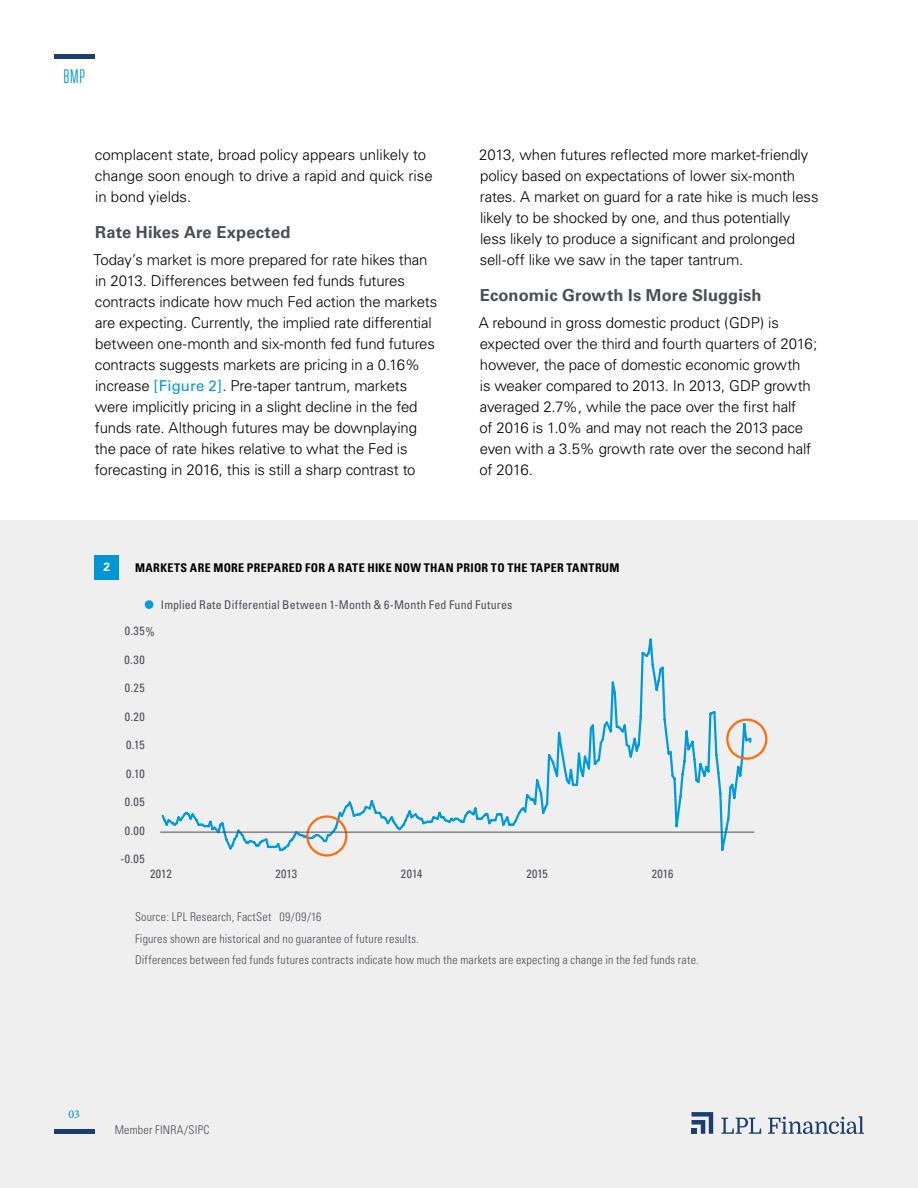
<style>
.page{position:relative;width:918px;height:1188px;background:#fff}
.page>*{position:absolute;margin:0;border:0;box-sizing:border-box;transform-origin:0 0}
.t1{font:19.5px "Tungsten Narrow";color:#0098d8}
.t2{font:700 16.5px "Univers";letter-spacing:.01em;color:#4b4f54}
.t3{font:300 15px/21px "Univers";letter-spacing:-.01em;color:#000}
.t4{font:300 condensed 12px/21.8px "Univers";letter-spacing:.02em;color:#4b4f54}
.t5{font:condensed 12px "Univers";letter-spacing:.015em;color:#4b4f54}
.t6{font:700 condensed 12px "Univers";letter-spacing:.03em;color:#000}
.t7{font:500 12px "Minion Pro";color:#0098d8}
.t8{font:700 12px "Univers";color:#fff}
.s1{font-weight:400;color:#0098d8}
</style>
<div class="page">
<div style="left:0;top:1080px;width:918px;height:108px;background:#efeff0"></div>
<hr style="left:54px;top:1130px;width:40px;height:4px;background:#1b3e6f">
<hr style="left:54px;top:54px;width:40px;height:4px;background:#1b3e6f">
<svg style="left:692px;top:1112px;width:21px;height:22px"></svg>
<svg style="left:721px;top:1118px;width:40px;height:16px"></svg>
<svg style="left:768px;top:1116px;width:96px;height:18px"></svg>
<div style="left:0;top:521px;width:918px;height:568px;background:#efeff0"></div>
<div style="left:94px;top:555px;width:25px;height:25px;background:#0096d6"></div>
<div style="left:145px;top:600px;width:8px;height:9px;background:#009bde;border-radius:50%"></div>
<svg style="left:160px;top:638px;width:593px;height:215px"></svg>
<div style="left:306px;top:815px;width:41px;height:42px;border:2px solid #ff6c0c;border-radius:50%"></div>
<div style="left:726px;top:719px;width:41px;height:41px;border:2px solid #ff6c0c;border-radius:50%"></div>
<hr style="left:160px;top:832px;width:594px;height:1px;background:#4b4f54">
<h1 class="t1" style="left:63px;top:67px;width:23px">BMP</h1>
<p class="t3" style="left:95px;top:145px;width:339px">complacent state, broad policy appears unlikely to change soon enough to drive a rapid and quick rise in bond yields.</p>
<p class="t2" style="left:95px;top:222px;width:197px">Rate Hikes Are Expected</p>
<p class="t3" style="left:93px;top:250px;width:345px">Today’s market is more prepared for rate hikes than in 2013. Differences between fed funds futures contracts indicate how much Fed action the markets are expecting. Currently, the implied rate differential between one-month and six-month fed fund futures contracts suggests markets are pricing in a 0.16% increase <span class="s1">[Figure 2]</span>. Pre-taper tantrum, markets were implicitly pricing in a slight decline in the fed funds rate. Although futures may be downplaying the pace of rate hikes relative to what the Fed is forecasting in 2016, this is still a sharp contrast to</p>
<p class="t3" style="left:479px;top:145px;width:341px">2013, when futures reflected more market-friendly policy based on expectations of lower six-month rates. A market on guard for a rate hike is much less likely to be shocked by one, and thus potentially less likely to produce a significant and prolonged sell-off like we saw in the taper tantrum.</p>
<p class="t2" style="left:480px;top:285px;width:283px">Economic Growth Is More Sluggish</p>
<p class="t3" style="left:479px;top:313px;width:340px">A rebound in gross domestic product (GDP) is expected over the third and fourth quarters of 2016; however, the pace of domestic economic growth<br>is weaker compared to 2013. In 2013, GDP growth averaged 2.7%, while the pace over the first half<br>of 2016 is 1.0% and may not reach the 2013 pace even with a 3.5% growth rate over the second half of 2016.</p>
<p class="t8" style="left:103px;top:560px;width:8px">2</p>
<p class="t6" style="left:135px;top:561px;width:486px">MARKETS ARE MORE PREPARED FOR A RATE HIKE NOW THAN PRIOR TO THE TAPER TANTRUM</p>
<p class="t5" style="left:161px;top:597px;width:353px">Implied Rate Differential Between 1-Month &amp; 6-Month Fed Fund Futures</p>
<p class="t5" style="left:125px;top:623px;width:32px">0.35%</p>
<p class="t5" style="left:125px;top:652px;width:22px">0.30</p>
<p class="t5" style="left:125px;top:680px;width:22px">0.25</p>
<p class="t5" style="left:125px;top:709px;width:21px">0.20</p>
<p class="t5" style="left:126px;top:737px;width:20px">0.15</p>
<p class="t5" style="left:126px;top:766px;width:20px">0.10</p>
<p class="t5" style="left:125px;top:794px;width:21px">0.05</p>
<p class="t5" style="left:125px;top:823px;width:22px">0.00</p>
<p class="t5" style="left:120px;top:851px;width:26px">-0.05</p>
<p class="t5" style="left:150px;top:866px;width:23px">2012</p>
<p class="t5" style="left:276px;top:866px;width:23px">2013</p>
<p class="t5" style="left:401px;top:866px;width:23px">2014</p>
<p class="t5" style="left:527px;top:866px;width:23px">2015</p>
<p class="t5" style="left:652px;top:866px;width:23px">2016</p>
<p class="t4" style="left:135px;top:906px;width:565px">Source: LPL Research, FactSet 09/09/16<br>Figures shown are historical and no guarantee of future results.<br>Differences between fed funds futures contracts indicate how much the markets are expecting a change in the fed funds rate.</p>
<p class="t7" style="left:68px;top:1106px;width:13px">03</p>
<p class="t4" style="left:115px;top:1119px;width:96px">Member FINRA/SIPC</p>
</div>
